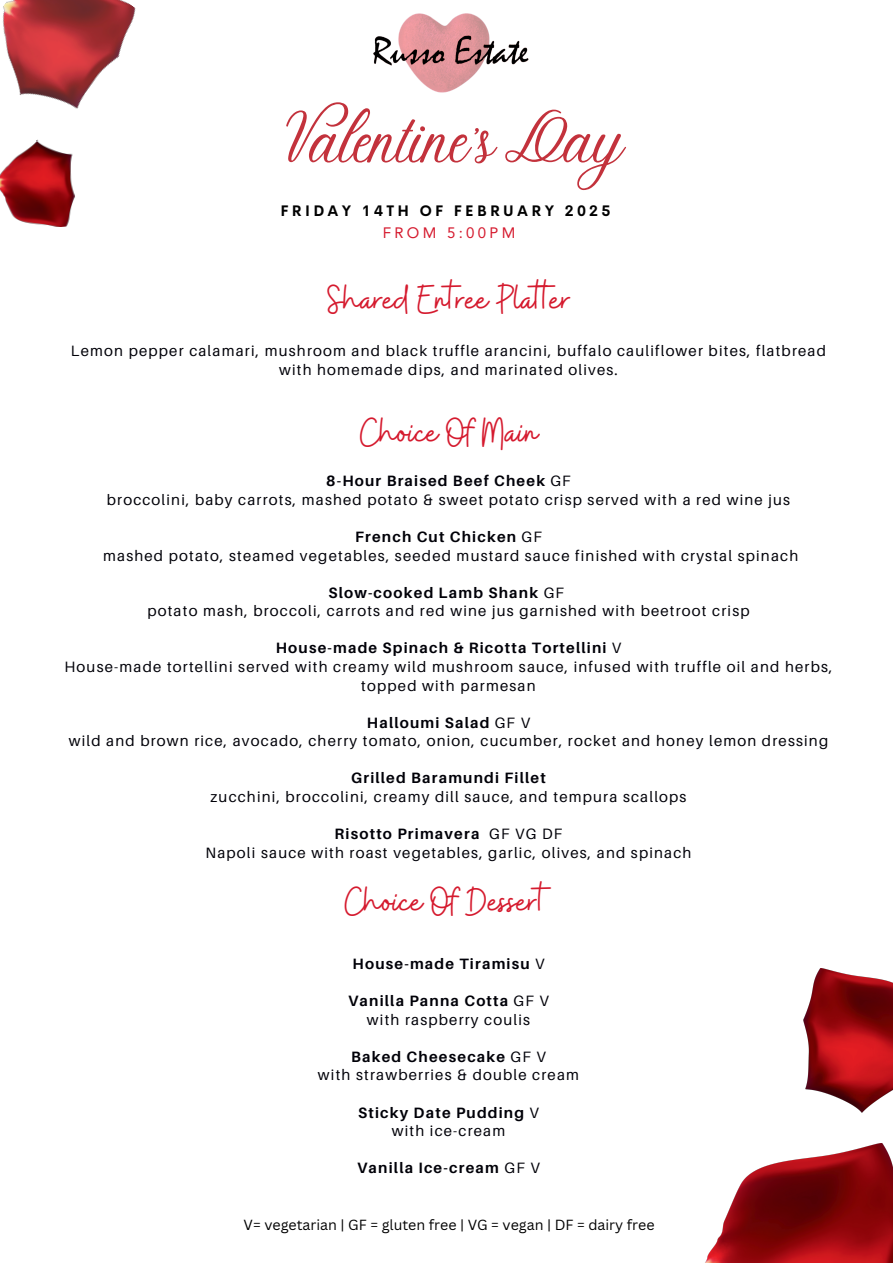
<style>
.page{position:relative;width:893px;height:1263px;background:#fff}
.page>*{position:absolute;margin:0;border:0;box-sizing:border-box;transform-origin:0 0}
.t1{font:76.05px "Stoic";letter-spacing:-.02em;color:#c3323c}
.t2{font:41.25px "Buffalo";color:#d51a2e}
.t3{font:15px/18.6px "Aileron";letter-spacing:.08em;color:#000008;text-align:center}
.t4{font:700 15px/18.6px "Aileron";letter-spacing:.08em;color:#000008;text-align:center}
.t5{font:700 15px "Cerebri Sans";letter-spacing:.22em;color:#000}
.t6{font:15px "Avenir LT Std";letter-spacing:.22em;color:#d51a2e}
.t7{font:14.25px "Canva Sans";color:#000}
.s1{font-weight:700}
.s2{font-weight:400}
</style>
<div class="page">
<img style="left:705px;top:1143px;width:188px;height:120px">
<img style="left:3px;top:0;width:133px;height:109px">
<img style="left:804px;top:968px;width:89px;height:144px">
<img style="left:0;top:139px;width:75px;height:88px">
<img style="left:401px;top:13px;width:86px;height:80px">
<img style="left:373px;top:27px;width:156px;height:46px">
<h1 class="t1" style="left:276px;top:91px;width:347px">Valentine's Day</h1>
<p class="t5" style="left:280px;top:199px;width:332px">FRIDAY 14TH OF FEBRUARY 2025</p>
<p class="t6" style="left:383px;top:224px;width:134px">FROM 5:00PM</p>
<h2 class="t2" style="left:327px;top:275px;width:245px">Shared Entree Platter</h2>
<p class="t3" style="left:71px;top:342px;width:756px">Lemon pepper calamari, mushroom and black truffle arancini, buffalo cauliflower bites, flatbread with homemade dips, and marinated olives.</p>
<h2 class="t2" style="left:360px;top:409px;width:179px">Choice Of Main</h2>
<p class="t3" style="left:107px;top:472px;width:685px"><span class="s1">8-Hour Braised Beef Cheek</span> GF<br>broccolini, baby carrots, mashed potato &amp; sweet potato crisp served with a red wine jus</p>
<p class="t3" style="left:103px;top:528px;width:696px"><span class="s1">French Cut Chicken</span> GF<br>mashed potato, steamed vegetables, seeded mustard sauce finished with crystal spinach</p>
<p class="t3" style="left:147px;top:583px;width:603px"><span class="s1">Slow-cooked Lamb Shank</span> GF<br>potato mash, broccoli, carrots and red wine jus garnished with beetroot crisp</p>
<p class="t3" style="left:64px;top:639px;width:769px"><span class="s1">House-made Spinach &amp; Ricotta Tortellini</span> V<br>House-made tortellini served with creamy wild mushroom sauce, infused with truffle oil and herbs, topped with parmesan</p>
<p class="t3" style="left:69px;top:713px;width:761px"><span class="s1">Halloumi Salad</span> GF V<br>wild and brown rice, avocado, cherry tomato, onion, cucumber, rocket and honey lemon dressing</p>
<p class="t4" style="left:351px;top:769px;width:196px">Grilled Baramundi Fillet</p>
<p class="t3" style="left:210px;top:787px;width:477px">zucchini, broccolini, creamy dill sauce, and tempura scallops</p>
<p class="t3" style="left:205px;top:825px;width:487px"><span class="s1">Risotto Primavera</span> GF VG DF<br>Napoli sauce with roast vegetables, garlic, olives, and spinach</p>
<h2 class="t2" style="left:345px;top:878px;width:202px">Choice Of Dessert</h2>
<p class="t4" style="left:352px;top:954px;width:193px">House-made Tiramisu <span class="s2">V</span></p>
<p class="t3" style="left:348px;top:992px;width:202px"><span class="s1">Vanilla Panna Cotta</span> GF V with raspberry coulis</p>
<p class="t3" style="left:318px;top:1047px;width:262px"><span class="s1">Baked Cheesecake</span> GF V<br>with strawberries &amp; double cream</p>
<p class="t4" style="left:358px;top:1103px;width:182px">Sticky Date Pudding <span class="s2">V with ice-cream</span></p>
<p class="t4" style="left:357px;top:1159px;width:184px">Vanilla Ice-cream <span class="s2">GF V</span></p>
<p class="t7" style="left:244px;top:1216px;width:412px">V= vegetarian | GF = gluten free | VG = vegan | DF = dairy free</p>
</div>
